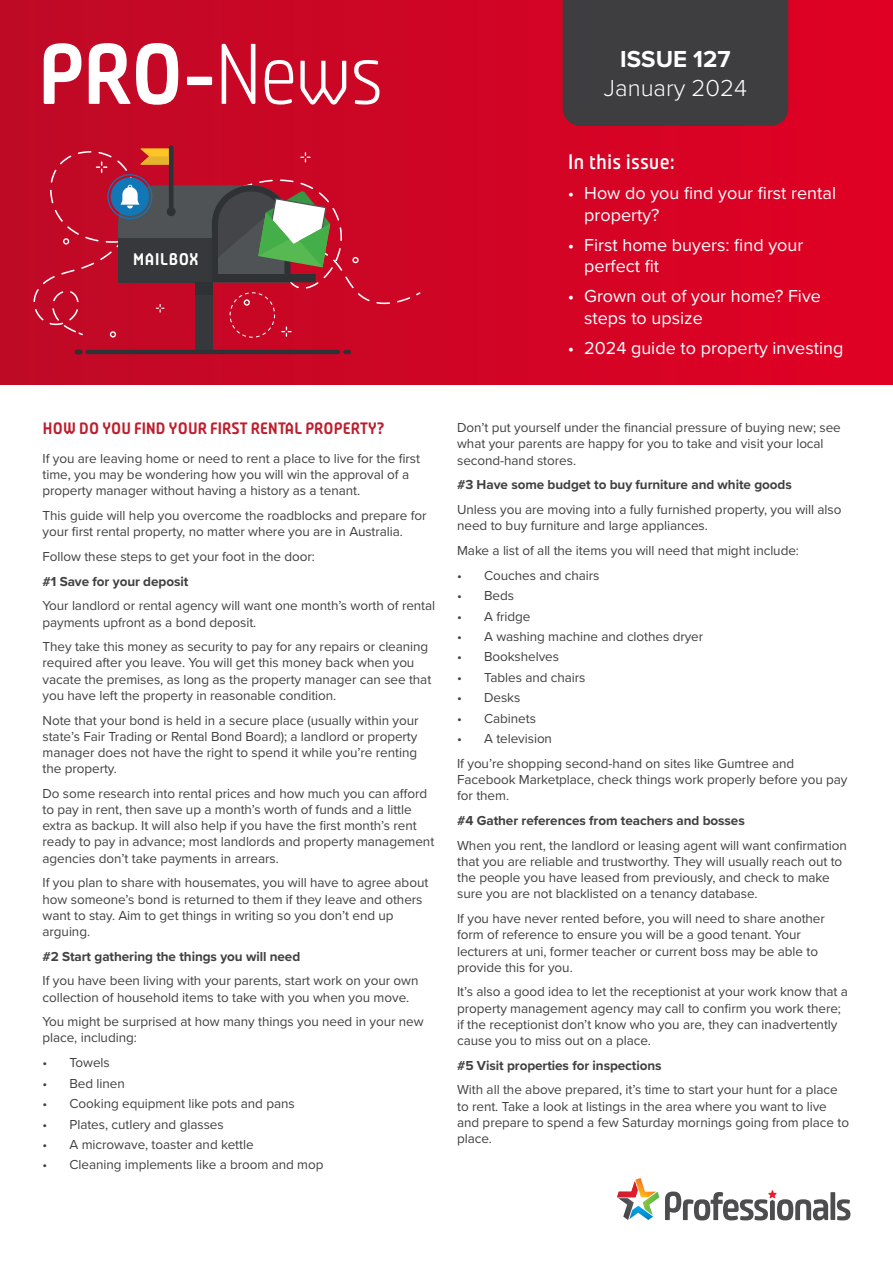
<style>
.page{position:relative;width:893px;height:1263px;background:#fff}
.page>*{position:absolute;margin:0;border:0;box-sizing:border-box;transform-origin:0 0}
.t1{font:700 85.8px "Plau";color:#fff}
.t2{font:300 24px "Proxima Nova";color:#fff}
.t3{font:700 24px "Proxima Nova";color:#fff}
.t4{font:500 21px "Plau";color:#fff}
.t5{font:18px/21.6px "Proxima Nova";color:#fff}
.t6{font:700 16.8px "Plau";color:#fff}
.t7{font:700 16.5px "Plau";letter-spacing:-.03em;color:#be1e2d}
.t8{font:13.5px/16.2px "Proxima Nova";letter-spacing:-.005em;color:#414042}
.t9{font:700 13.5px "Proxima Nova";letter-spacing:-.005em;color:#414042}
.s1{font-weight:300}
</style>
<div class="page">
<div style="left:0;top:0;width:893px;height:385px;background:linear-gradient(to right,#be0a26,#e00024)"></div>
<div style="left:830px;top:1192px;width:5px;height:28px;background:#4d4d4f"></div>
<svg style="left:837px;top:1199px;width:13px;height:21px"></svg>
<svg style="left:665px;top:1190px;width:163px;height:30px"></svg>
<svg style="left:617px;top:1178px;width:42px;height:42px"></svg>
<div style="left:563px;top:0;width:225px;height:126px;background:#3e3d40"></div>
<svg style="left:78px;top:332px;width:5px;height:3px"></svg>
<svg style="left:34px;top:151px;width:376px;height:181px;background:#c70c29"></svg>
<svg style="left:416px;top:292px;width:4px;height:3px"></svg>
<div style="left:195px;top:282px;width:17px;height:68px;background:#37383c"></div>
<div style="left:195px;top:282px;width:17px;height:12px;background:#2f3235"></div>
<hr style="left:85px;top:350px;width:255px;height:4px;background:#2f3235;border-radius:2px">
<svg style="left:75px;top:350px;width:7px;height:4px"></svg>
<svg style="left:343px;top:350px;width:8px;height:4px"></svg>
<svg style="left:156px;top:304px;width:8px;height:9px"></svg>
<svg style="left:110px;top:331px;width:6px;height:7px"></svg>
<svg style="left:281px;top:326px;width:11px;height:11px"></svg>
<svg style="left:352px;top:257px;width:7px;height:6px"></svg>
<svg style="left:63px;top:238px;width:6px;height:7px"></svg>
<svg style="left:230px;top:292px;width:45px;height:46px;background:#ca122f"></svg>
<svg style="left:96px;top:145px;width:234px;height:137px;background:#7f444a"></svg>
<h1 class="t1" style="left:37px;top:24px;width:349px">PRO-<span class="s1">News</span></h1>
<p class="t6" style="left:133px;top:250px;width:68px">MAILBOX</p>
<h2 class="t3" style="left:620px;top:41px;width:112px">ISSUE 127</h2>
<h2 class="t2" style="left:604px;top:70px;width:145px">January 2024</h2>
<h3 class="t4" style="left:568px;top:150px;width:109px">In this issue:</h3>
<h3 class="t5" style="left:584px;top:181px;width:253px;text-indent:-17px">• How do you find your first rental property?</h3>
<h3 class="t5" style="left:584px;top:233px;width:221px;text-indent:-17px">• First home buyers: find your perfect fit</h3>
<h3 class="t5" style="left:584px;top:285px;width:238px;text-indent:-17px">• Grown out of your home? Five steps to upsize</h3>
<h3 class="t5" style="left:568px;top:337px;width:277px">• 2024 guide to property investing</h3>
<p class="t7" style="left:43px;top:419px;width:343px">HOW DO YOU FIND YOUR FIRST RENTAL PROPERTY?</p>
<p class="t8" style="left:43px;top:450px;width:379px">If you are leaving home or need to rent a place to live for the first time, you may be wondering how you will win the approval of a property manager without having a history as a tenant.</p>
<p class="t8" style="left:43px;top:507px;width:386px">This guide will help you overcome the roadblocks and prepare for your first rental property, no matter where you are in Australia.</p>
<p class="t8" style="left:43px;top:548px;width:274px">Follow these steps to get your foot in the door:</p>
<p class="t9" style="left:43px;top:571px;width:147px">#1 Save for your deposit</p>
<p class="t8" style="left:43px;top:597px;width:394px">Your landlord or rental agency will want one month’s worth of rental payments upfront as a bond deposit.</p>
<p class="t8" style="left:43px;top:638px;width:390px">They take this money as security to pay for any repairs or cleaning required after you leave. You will get this money back when you vacate the premises, as long as the property manager can see that you have left the property in reasonable condition.</p>
<p class="t8" style="left:43px;top:711px;width:378px;text-align:justify">Note that your bond is held in a secure place (usually within your state’s Fair Trading or Rental Bond Board); a landlord or property manager does not have the right to spend it while you’re renting the property.</p>
<p class="t8" style="left:43px;top:785px;width:393px">Do some research into rental prices and how much you can afford to pay in rent, then save up a month’s worth of funds and a little extra as backup. It will also help if you have the first month’s rent ready to pay in advance; most landlords and property management agencies don’t take payments in arrears.</p>
<p class="t8" style="left:43px;top:874px;width:387px">If you plan to share with housemates, you will have to agree about how someone’s bond is returned to them if they leave and others want to stay. Aim to get things in writing so you don’t end up arguing.</p>
<p class="t9" style="left:43px;top:946px;width:259px">#2 Start gathering the things you will need</p>
<p class="t8" style="left:43px;top:972px;width:377px">If you have been living with your parents, start work on your own collection of household items to take with you when you move.</p>
<p class="t8" style="left:43px;top:1013px;width:383px">You might be surprised at how many things you need in your new place, including:</p>
<p class="t8" style="left:43px;top:1054px;width:69px">• Towels</p>
<p class="t8" style="left:43px;top:1074px;width:84px">• Bed linen</p>
<p class="t8" style="left:43px;top:1095px;width:254px">• Cooking equipment like pots and pans</p>
<p class="t8" style="left:43px;top:1115px;width:183px">• Plates, cutlery and glasses</p>
<p class="t8" style="left:43px;top:1136px;width:213px">• A microwave, toaster and kettle</p>
<p class="t8" style="left:43px;top:1156px;width:283px">• Cleaning implements like a broom and mop</p>
<p class="t8" style="left:457px;top:419px;width:385px">Don’t put yourself under the financial pressure of buying new; see what your parents are happy for you to take and visit your local second-hand stores.</p>
<p class="t9" style="left:457px;top:475px;width:336px">#3 Have some budget to buy furniture and white goods</p>
<p class="t8" style="left:457px;top:501px;width:386px">Unless you are moving into a fully furnished property, you will also need to buy furniture and large appliances.</p>
<p class="t8" style="left:457px;top:542px;width:343px">Make a list of all the items you will need that might include:</p>
<p class="t8" style="left:457px;top:566px;width:144px">• Couches and chairs</p>
<p class="t8" style="left:457px;top:587px;width:58px">• Beds</p>
<p class="t8" style="left:457px;top:607px;width:75px">• A fridge</p>
<p class="t8" style="left:457px;top:628px;width:248px">• A washing machine and clothes dryer</p>
<p class="t8" style="left:457px;top:648px;width:103px">• Bookshelves</p>
<p class="t8" style="left:457px;top:669px;width:130px">• Tables and chairs</p>
<p class="t8" style="left:457px;top:689px;width:65px">• Desks</p>
<p class="t8" style="left:457px;top:710px;width:80px">• Cabinets</p>
<p class="t8" style="left:457px;top:726px;width:339px;line-height:24.8px">• A television<br>If you’re shopping second-hand on sites like Gumtree and</p>
<p class="t8" style="left:457px;top:771px;width:392px">Facebook Marketplace, check things work properly before you pay for them.</p>
<p class="t9" style="left:457px;top:810px;width:289px">#4 Gather references from teachers and bosses</p>
<p class="t8" style="left:457px;top:836px;width:391px">When you rent, the landlord or leasing agent will want confirmation that you are reliable and trustworthy. They will usually reach out to the people you have leased from previously, and check to make sure you are not blacklisted on a tenancy database.</p>
<p class="t8" style="left:457px;top:910px;width:369px">If you have never rented before, you will need to share another form of reference to ensure you will be a good tenant. Your lecturers at uni, former teacher or current boss may be able to provide this for you.</p>
<p class="t8" style="left:457px;top:983px;width:392px">It’s also a good idea to let the receptionist at your work know that a property management agency may call to confirm you work there; if the receptionist don’t know who you are, they can inadvertently cause you to miss out on a place.</p>
<p class="t9" style="left:457px;top:1055px;width:206px">#5 Visit properties for inspections</p>
<p class="t8" style="left:457px;top:1081px;width:393px">With all the above prepared, it’s time to start your hunt for a place to rent. Take a look at listings in the area where you want to live and prepare to spend a few Saturday mornings going from place to place.</p>
</div>
